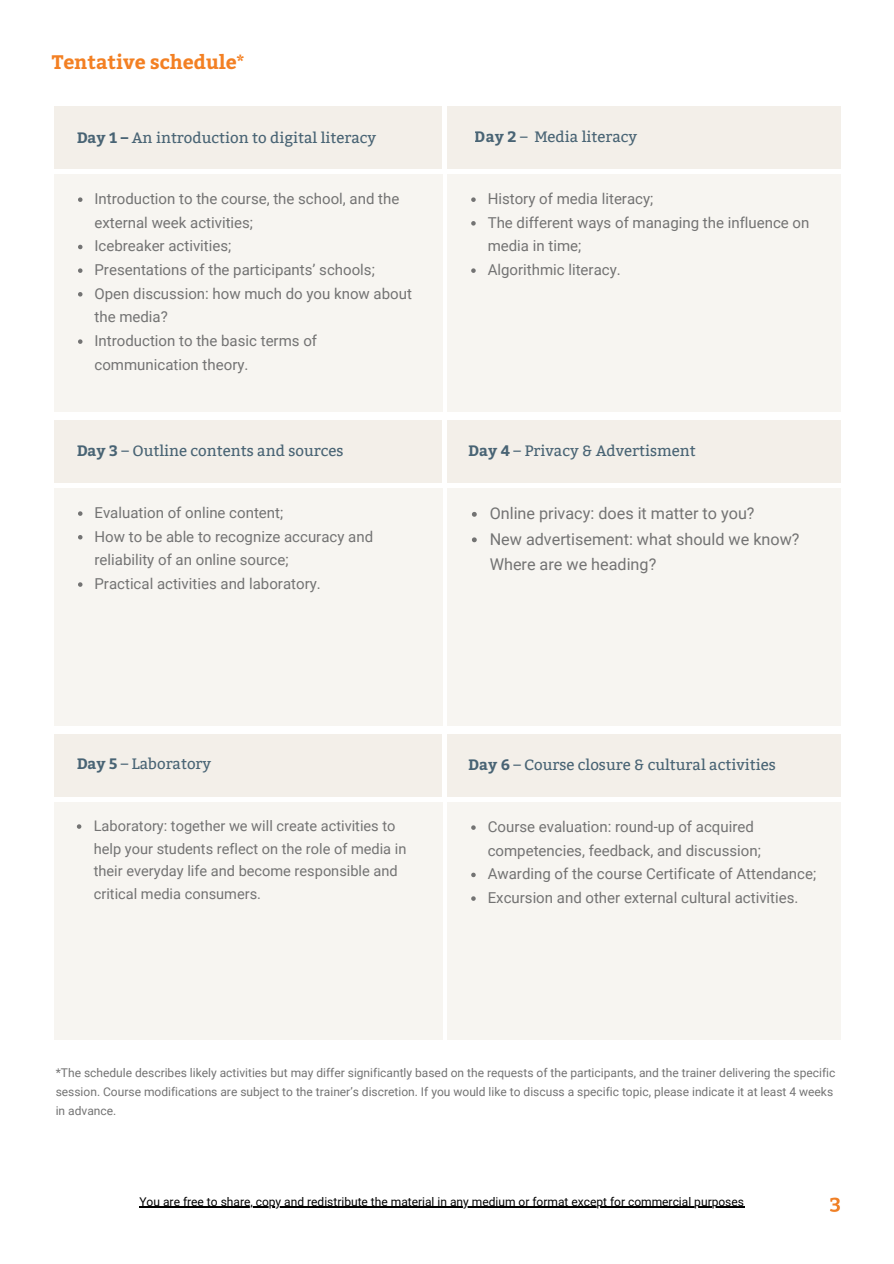
<style>
.page{position:relative;width:894px;height:1264px;background:#fff}
.page>*{position:absolute;margin:0;border:0;box-sizing:border-box;transform-origin:0 0}
.t1{font:700 19.5px "Bitter";color:#f38023}
.t2{font:16.2px/25.5px "Roboto";color:#737373}
.t3{font:15px/23.7px "Roboto";color:#737373}
.t4{font:15px "Bitter";color:#1e4157}
.t5{font:14.55px/22.5px "Roboto";color:#737373}
.t6{font:12px "Roboto";color:#737373}
.t7{font:12px "Roboto";color:#000}
.s1{font-weight:700}
</style>
<div class="page">
<img style="left:54px;top:106px;width:787px;height:1106px">
<div style="left:54px;top:106px;width:388px;height:62px;background:#f3efe9"></div>
<div style="left:54px;top:420px;width:388px;height:62px;background:#f3efe9"></div>
<div style="left:54px;top:733px;width:388px;height:63px;background:#f3efe9"></div>
<div style="left:447px;top:106px;width:393px;height:62px;background:#f3efe9"></div>
<div style="left:447px;top:420px;width:393px;height:62px;background:#f3efe9"></div>
<div style="left:447px;top:733px;width:393px;height:63px;background:#f3efe9"></div>
<div style="left:54px;top:174px;width:388px;height:238px;background:#f7f5f1"></div>
<div style="left:54px;top:488px;width:388px;height:237px;background:#f7f5f1"></div>
<div style="left:54px;top:802px;width:388px;height:237px;background:#f7f5f1"></div>
<div style="left:447px;top:174px;width:393px;height:238px;background:#f7f5f1"></div>
<div style="left:447px;top:488px;width:393px;height:237px;background:#f7f5f1"></div>
<div style="left:447px;top:802px;width:393px;height:237px;background:#f7f5f1"></div>
<svg style="left:472px;top:512px;width:4px;height:5px"></svg>
<svg style="left:472px;top:537px;width:4px;height:5px"></svg>
<hr style="left:139px;top:1206px;width:605px;height:1px;background:#000">
<svg style="left:78px;top:197px;width:4px;height:5px"></svg>
<svg style="left:78px;top:245px;width:4px;height:4px"></svg>
<svg style="left:78px;top:268px;width:4px;height:5px"></svg>
<svg style="left:78px;top:292px;width:4px;height:4px"></svg>
<svg style="left:78px;top:339px;width:4px;height:5px"></svg>
<svg style="left:471px;top:197px;width:4px;height:5px"></svg>
<svg style="left:471px;top:221px;width:4px;height:4px"></svg>
<svg style="left:471px;top:268px;width:4px;height:5px"></svg>
<svg style="left:78px;top:511px;width:4px;height:5px"></svg>
<svg style="left:78px;top:535px;width:4px;height:4px"></svg>
<svg style="left:78px;top:582px;width:4px;height:5px"></svg>
<svg style="left:77px;top:824px;width:4px;height:4px"></svg>
<svg style="left:471px;top:825px;width:4px;height:4px"></svg>
<svg style="left:471px;top:872px;width:4px;height:5px"></svg>
<svg style="left:471px;top:896px;width:4px;height:4px"></svg>
<p class="t1" style="left:52px;top:48px;width:194px">Tentative schedule*</p>
<p class="t4" style="left:76px;top:129px;width:301px"><span class="s1">Day 1 –</span> An introduction to digital literacy</p>
<p class="t4" style="left:474px;top:128px;width:164px"><span class="s1">Day 2</span> – Media literacy</p>
<p class="t3" style="left:94px;top:187px;width:306px">Introduction to the course, the school, and the external week activities;</p>
<p class="t3" style="left:94px;top:234px;width:138px">Icebreaker activities;</p>
<p class="t3" style="left:94px;top:258px;width:282px">Presentations of the participants’ schools;</p>
<p class="t3" style="left:94px;top:282px;width:319px">Open discussion: how much do you know about the media?</p>
<p class="t3" style="left:94px;top:329px;width:224px">Introduction to the basic terms of communication theory.</p>
<p class="t3" style="left:487px;top:187px;width:167px">History of media literacy;</p>
<p class="t3" style="left:487px;top:211px;width:323px">The different ways of managing the influence on media in time;</p>
<p class="t3" style="left:487px;top:258px;width:134px">Algorithmic literacy.</p>
<p class="t4" style="left:76px;top:442px;width:268px"><span class="s1">Day 3</span> – Outline contents and sources</p>
<p class="t4" style="left:468px;top:442px;width:229px"><span class="s1">Day 4</span> – Privacy &amp; Advertisment</p>
<p class="t3" style="left:94px;top:501px;width:190px">Evaluation of online content;</p>
<p class="t3" style="left:94px;top:525px;width:280px">How to be able to recognize accuracy and reliability of an online source;</p>
<p class="t3" style="left:94px;top:572px;width:228px">Practical activities and laboratory.</p>
<p class="t2" style="left:489px;top:501px;width:266px">Online privacy: does it matter to you?</p>
<p class="t2" style="left:489px;top:526px;width:311px">New advertisement: what should we know?<br>Where are we heading?</p>
<p class="t4" style="left:76px;top:755px;width:136px"><span class="s1">Day 5</span> – Laboratory</p>
<p class="t4" style="left:468px;top:756px;width:309px"><span class="s1">Day 6</span> – Course closure &amp; cultural activities</p>
<p class="t5" style="left:94px;top:814px;width:314px">Laboratory: together we will create activities to help your students reflect on the role of media in their everyday life and become responsible and critical media consumers.</p>
<p class="t3" style="left:487px;top:815px;width:274px">Course evaluation: round-up of acquired competencies, feedback, and discussion;</p>
<p class="t3" style="left:487px;top:862px;width:330px">Awarding of the course Certificate of Attendance;</p>
<p class="t3" style="left:487px;top:886px;width:312px">Excursion and other external cultural activities.</p>
<p class="t6" style="left:56px;top:1066px;width:781px">*The schedule describes likely activities but may differ significantly based on the requests of the participants, and the trainer delivering the specific</p>
<p class="t6" style="left:56px;top:1085px;width:778px">session. Course modifications are subject to the trainer’s discretion. If you would like to discuss a specific topic, please indicate it at least 4 weeks</p>
<p class="t6" style="left:56px;top:1104px;width:62px">in advance.</p>
<p class="t7" style="left:139px;top:1194px;width:606px">You are free to share, copy and redistribute the material in any medium or format except for commercial purposes</p>
</div>
